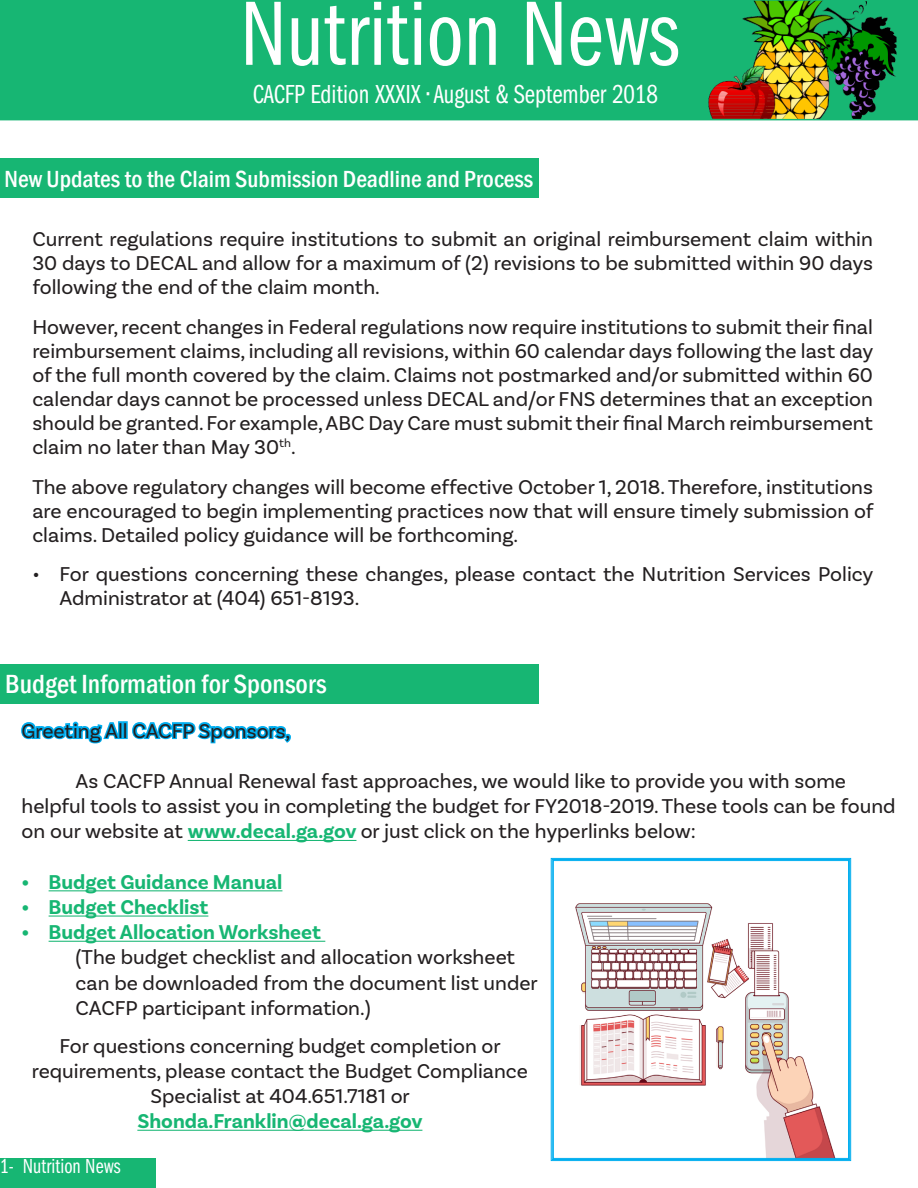
<style>
.page{position:relative;width:918px;height:1188px;background:#fff}
.page>*{position:absolute;margin:0;border:0;box-sizing:border-box;transform-origin:0 0}
.t1{font:94.5px "Franklin Gothic LT Pro Bk Cm";color:#fff}
.t2{font:27px "Franklin Gothic LT Pro Bk Cm";color:#fff}
.t3{font:500 condensed 27px "Franklin Gothic";color:#fff}
.t4{font:500 condensed 24px "Franklin Gothic";color:#fff}
.t5{font:21px/24.2px "Basic Sans";color:#231f20;text-align:justify}
.t6{font:700 21px "Basic Sans";color:#17b673}
.t7{font:21px "Franklin Gothic LT Pro Bk Cm";color:#fff}
.s1{font-weight:700;color:#17b673}
</style>
<div class="page">
<svg style="left:0;top:0;width:918px;height:120px;background:#2a6"></svg>
<div style="left:0;top:1158px;width:156px;height:30px;background:#17b673"></div>
<div style="left:0;top:158px;width:538px;height:40px;background:#17b673"></div>
<hr style="left:188px;top:840px;width:168px;height:1px;background:#17b673">
<hr style="left:49px;top:890px;width:233px;height:1px;background:#17b673">
<hr style="left:49px;top:916px;width:159px;height:1px;background:#17b673">
<hr style="left:49px;top:941px;width:276px;height:1px;background:#17b673">
<svg style="left:21px;top:721px;width:101px;height:23px"></svg>
<div style="left:118px;top:721px;width:5px;height:18px;border:3px solid #00aeef"></div>
<div style="left:123px;top:721px;width:5px;height:18px;border:3px solid #00aeef"></div>
<svg style="left:132px;top:722px;width:159px;height:22px"></svg>
<div style="left:0;top:664px;width:538px;height:40px;background:#17b673"></div>
<svg style="left:550px;top:858px;width:302px;height:303px"></svg>
<div style="left:553px;top:860px;width:296px;height:299px;border:1px solid #00aeef"></div>
<hr style="left:137px;top:1130px;width:285px;height:1px;background:#17b673">
<p class="t1" style="left:240px;top:-18px;width:441px">Nutrition News</p>
<p class="t2" style="left:253px;top:79px;width:407px">CACFP Edition XXXIX • August &amp; September 2018</p>
<p class="t4" style="left:4px;top:163px;width:530px">New Updates to the Claim Submission Deadline and Process</p>
<p class="t5" style="left:32px;top:227px;width:842px">Current regulations require institutions to submit an original reimbursement claim within 30 days to DECAL and allow for a maximum of (2) revisions to be submitted within 90 days following the end of the claim month.</p>
<p class="t5" style="left:32px;top:314px;width:842px">However, recent changes in Federal regulations now require institutions to submit their final reimbursement claims, including all revisions, within 60 calendar days following the last day of the full month covered by the claim. Claims not postmarked and/or submitted within 60 calendar days cannot be processed unless DECAL and/or FNS determines that an exception should be granted. For example, ABC Day Care must submit their final March reimbursement claim no later than May 30<sup>th</sup>.</p>
<p class="t5" style="left:32px;top:474px;width:843px">The above regulatory changes will become effective October 1, 2018. Therefore, institutions are encouraged to begin implementing practices now that will ensure timely submission of claims. Detailed policy guidance will be forthcoming.</p>
<p class="t5" style="left:59px;top:562px;width:816px;text-indent:-27px">• For questions concerning these changes, please contact the Nutrition Services Policy<br>Administrator at (404) 651-8193.</p>
<p class="t3" style="left:5px;top:667px;width:323px">Budget Information for Sponsors</p>
<p class="t5" style="left:22px;top:718px;width:270px">Greeting All CACFP Sponsors,</p>
<p class="t5" style="left:22px;top:768px;width:876px;line-height:25.2px;text-align:left;text-indent:54px">As CACFP Annual Renewal fast approaches, we would like to provide you with some helpful tools to assist you in completing the budget for FY2018-2019. These tools can be found on our website at <span class="s1">www.decal.ga.gov</span> or just click on the hyperlinks below:</p>
<p class="t6" style="left:22px;top:869px;width:262px">• Budget Guidance Manual</p>
<p class="t6" style="left:22px;top:894px;width:188px">• Budget Checklist</p>
<p class="t6" style="left:22px;top:919px;width:301px">• Budget Allocation Worksheet</p>
<p class="t5" style="left:76px;top:945px;width:441px">(The budget checklist and allocation worksheet</p>
<p class="t5" style="left:76px;top:970px;width:464px">can be downloaded from the document list under</p>
<p class="t5" style="left:76px;top:996px;width:297px">CACFP participant information.)</p>
<p class="t5" style="left:32px;top:1033px;width:498px;line-height:25.2px;text-align:center">For questions concerning budget completion or requirements, please contact the Budget Compliance<br>Specialist at 404.651.7181 or</p>
<p class="t6" style="left:137px;top:1108px;width:287px">Shonda.Franklin@decal.ga.gov</p>
<p class="t7" style="left:0;top:1154px;width:122px">1- Nutrition News</p>
</div>
